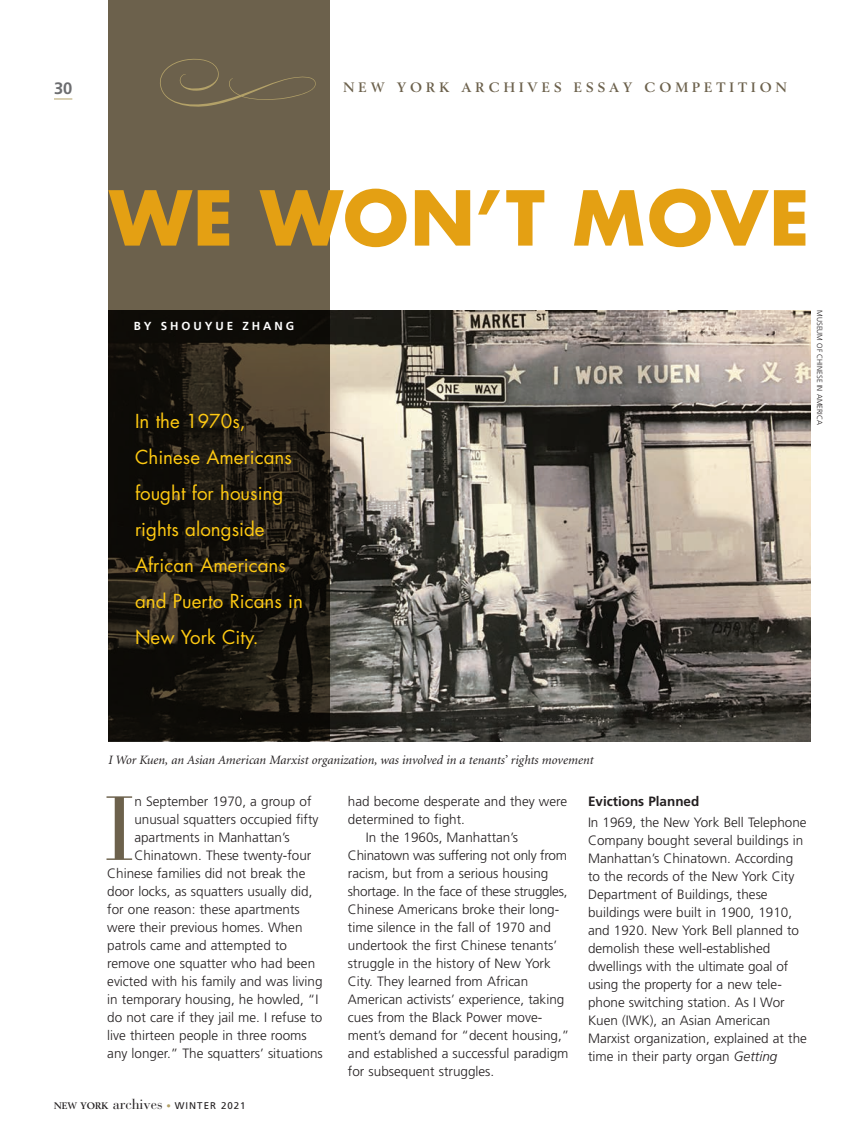
<style>
.page{position:relative;width:864px;height:1148px;background:#fff}
.page>*{position:absolute;margin:0;border:0;box-sizing:border-box;transform-origin:0 0}
.t1{font:90.15px "Bauer Bodoni";color:#6c614c}
.t2{font:700 73.5px "Futura";letter-spacing:-.01em;color:#e4a013}
.t3{font:18.75px/36px "Futura";color:#fec912}
.t4{font:700 16.5px "Frutiger";color:#6c6d70}
.t5{font:300 13.5px/18px "Frutiger";color:#231f20}
.t6{font:300 13.5px "Frutiger";letter-spacing:-.02em;color:#231f20}
.t7{font:700 13.5px "Berling";letter-spacing:.3em;color:#6c614c}
.t8{font:700 13.5px "Frutiger";color:#231f20}
.t9{font:italic 12.75px "Minion";color:#231f20}
.t10{font:700 11.7px "Frutiger";letter-spacing:.25em;color:#fff}
.t11{font:9.75px "Frutiger";letter-spacing:.1em;color:#231f20}
.t12{font:300 7.5px "Frutiger";color:#231f20}
.s1{font-family:"Berling";font-weight:700;font-size:9.3px}
.s2{font-family:"Bauer Bodoni";font-size:14.25px}
.s3{font-family:"Bauer Bodoni";font-size:9px;color:#b3a168}
.s4{font-style:italic}
</style>
<div class="page">
<img style="left:330px;top:310px;width:480px;height:431px">
<svg style="left:108px;top:0;width:222px;height:741px;background:#393326"></svg>
<svg style="left:54px;top:99px;width:18px;height:1px"></svg>
<div style="left:157px;top:38px;width:160px;height:81px;background:#6c614c"></div>
<p class="t4" style="left:54px;top:78px;width:20px">30</p>
<p class="t7" style="left:344px;top:79px;width:445px">NEW YORK ARCHIVES ESSAY COMPETITION</p>
<h2 class="t2" style="left:108px;top:165px;width:703px">WE WON’T MOVE</h2>
<p class="t10" style="left:134px;top:319px;width:162px">BY SHOUYUE ZHANG</p>
<h3 class="t3" style="left:135px;top:402px;width:170px">In the 1970s,<br>Chinese Americans fought for housing rights alongside<br>African Americans and Puerto Ricans in<br>New York City.</h3>
<p class="t12" style="left:824px;top:310px;width:116px;rotate:90deg">MUSEUM OF CHINESE IN AMERICA</p>
<p class="t9" style="left:108px;top:754px;width:487px">I Wor Kuen, an Asian American Marxist organization, was involved in a tenants’ rights movement</p>
<h1 class="t1" style="left:104px;top:775px;width:32px">I</h1>
<p class="t5" style="left:134px;top:792px;width:179px">n September 1970, a group of</p>
<p class="t5" style="left:134px;top:810px;width:186px">unusual squatters occupied fifty</p>
<p class="t5" style="left:134px;top:828px;width:157px">apartments in Manhattan’s</p>
<p class="t5" style="left:134px;top:846px;width:179px">Chinatown. These twenty-four</p>
<p class="t5" style="left:107px;top:864px;width:200px">Chinese families did not break the</p>
<p class="t5" style="left:107px;top:882px;width:207px">door locks, as squatters usually did,</p>
<p class="t5" style="left:107px;top:900px;width:194px">for one reason: these apartments</p>
<p class="t5" style="left:107px;top:918px;width:197px">were their previous homes. When</p>
<p class="t5" style="left:107px;top:936px;width:181px">patrols came and attempted to</p>
<p class="t5" style="left:107px;top:954px;width:209px">remove one squatter who had been</p>
<p class="t5" style="left:107px;top:972px;width:217px">evicted with his family and was living</p>
<p class="t5" style="left:107px;top:990px;width:213px">in temporary housing, he howled, “I</p>
<p class="t5" style="left:107px;top:1008px;width:217px">do not care if they jail me. I refuse to</p>
<p class="t5" style="left:107px;top:1026px;width:201px">live thirteen people in three rooms</p>
<p class="t5" style="left:107px;top:1044px;width:217px">any longer.” The squatters’ situations</p>
<p class="t11" style="left:54px;top:1100px;width:193px"><span class="s1">NEW YORK</span> <span class="s2">archives</span> <span class="s3">•</span> WINTER 2021</p>
<p class="t5" style="left:348px;top:792px;width:221px">had become desperate and they were</p>
<p class="t5" style="left:348px;top:810px;width:119px">determined to fight.</p>
<p class="t5" style="left:366px;top:828px;width:153px">In the 1960s, Manhattan’s</p>
<p class="t6" style="left:348px;top:847px;width:220px">Chinatown was suffering not only from</p>
<p class="t5" style="left:348px;top:864px;width:202px">racism, but from a serious housing</p>
<p class="t6" style="left:348px;top:883px;width:221px">shortage. In the face of these struggles,</p>
<p class="t5" style="left:348px;top:900px;width:213px">Chinese Americans broke their long-</p>
<p class="t5" style="left:348px;top:918px;width:204px">time silence in the fall of 1970 and</p>
<p class="t5" style="left:348px;top:936px;width:211px">undertook the first Chinese tenants’</p>
<p class="t5" style="left:348px;top:954px;width:204px">struggle in the history of New York</p>
<p class="t5" style="left:348px;top:972px;width:182px">City. They learned from African</p>
<p class="t5" style="left:348px;top:990px;width:218px">American activists’ experience, taking</p>
<p class="t5" style="left:348px;top:1008px;width:196px">cues from the Black Power move-</p>
<p class="t5" style="left:348px;top:1026px;width:223px">ment’s demand for “decent housing,”</p>
<p class="t5" style="left:348px;top:1044px;width:222px">and established a successful paradigm</p>
<p class="t5" style="left:348px;top:1062px;width:148px">for subsequent struggles.</p>
<p class="t8" style="left:588px;top:793px;width:113px">Evictions Planned</p>
<p class="t5" style="left:588px;top:813px;width:221px">In 1969, the New York Bell Telephone Company bought several buildings in Manhattan’s Chinatown. According to the records of the New York City Department of Buildings, these buildings were built in 1900, 1910, and 1920. New York Bell planned to demolish these well-established dwellings with the ultimate goal of using the property for a new tele&shy;phone switching station. As I Wor Kuen (IWK), an Asian American Marxist organization, explained at the time in their party organ <span class="s4">Getting</span></p>
</div>
